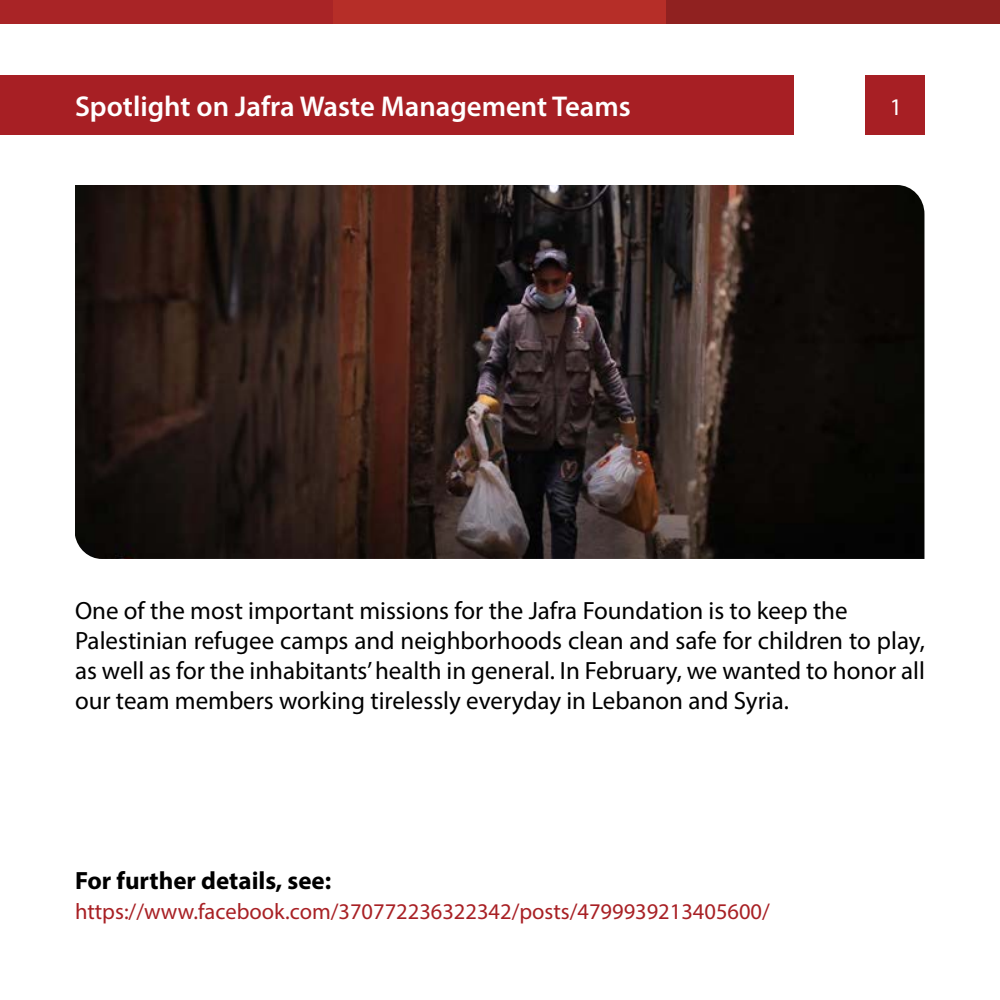
<style>
.page{position:relative;width:1000px;height:1000px;background:#fff}
.page>*{position:absolute;margin:0;border:0;box-sizing:border-box;transform-origin:0 0}
.t1{font:600 28.75px "Myriad Pro";color:#fff}
.t2{font:25px/30px "Myriad Pro";color:#000}
.t3{font:700 25px "Myriad Pro";color:#000}
.t4{font:24px "Myriad Pro";color:#fff}
.t5{font:22.5px "Myriad Pro";color:#a82024}
</style>
<div class="page">
<div style="left:0;top:75px;width:794px;height:60px;background:#a71f24"></div>
<div style="left:865px;top:75px;width:60px;height:60px;background:#a71f24"></div>
<div style="left:0;top:0;width:333px;height:24px;background:#a92426"></div>
<div style="left:333px;top:0;width:334px;height:24px;background:#b62e28"></div>
<div style="left:667px;top:0;width:333px;height:24px;background:#902120"></div>
<img style="left:75px;top:185px;width:849px;height:374px">
<p class="t1" style="left:75px;top:88px;width:557px">Spotlight on Jafra Waste Management Teams</p>
<p class="t4" style="left:890px;top:92px;width:14px">1</p>
<p class="t2" style="left:75px;top:595px;width:852px">One of the most important missions for the Jafra Foundation is to keep the Palestinian refugee camps and neighborhoods clean and safe for children to play, as well as for the inhabitants’health in general In. February, we wanted to honor all our team members working tirelessly everyday in Lebanon and Syria.</p>
<p class="t3" style="left:75px;top:864px;width:258px">For further details, see:</p>
<p class="t5" style="left:75px;top:897px;width:696px">https://www.facebook.com/370772236322342/posts/4799939213405600/</p>
</div>
